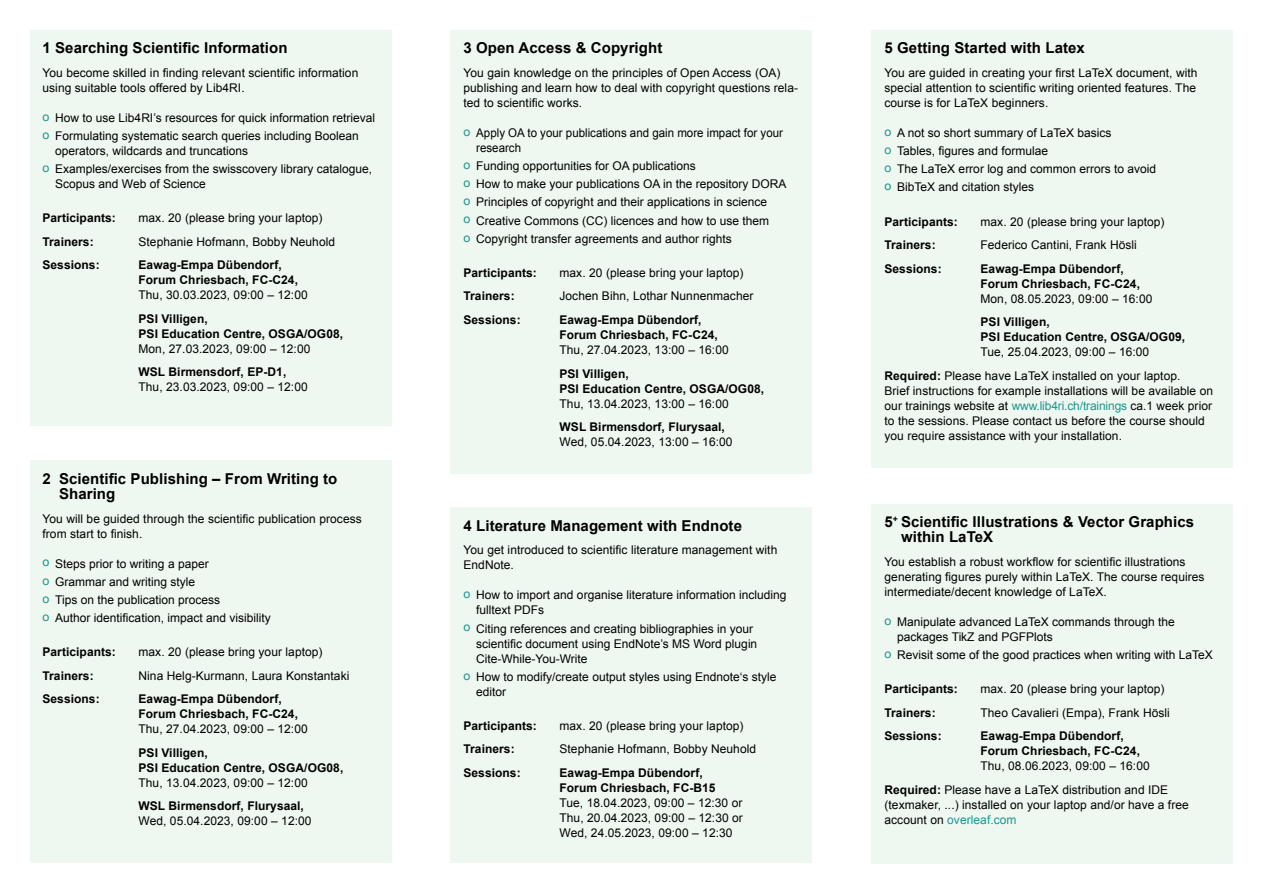
<style>
.page{position:relative;width:1263px;height:893px;background:#fff}
.page>*{position:absolute;margin:0;border:0;box-sizing:border-box;transform-origin:0 0}
.t1{font:700 15px/15px "Arial";letter-spacing:.005em;color:#000}
.t2{font:12px/15px "Arial";letter-spacing:.005em;color:#000}
.t3{font:700 12px/15px "Arial";letter-spacing:.005em;color:#000}
.t4{font:12px/15px "Arial";letter-spacing:.005em;color:#000;scale:.96 1}
.s1{color:#1e958f}
.s2{font-weight:700}
</style>
<div class="page">
<div style="left:30px;top:30px;width:361px;height:396px;background:#eef8f0"></div>
<div style="left:30px;top:460px;width:361px;height:403px;background:#eef8f0"></div>
<div style="left:451px;top:30px;width:361px;height:443px;background:#eef8f0"></div>
<div style="left:451px;top:507px;width:361px;height:356px;background:#eef8f0"></div>
<div style="left:872px;top:30px;width:361px;height:437px;background:#eef8f0"></div>
<div style="left:872px;top:504px;width:361px;height:359px;background:#eef8f0"></div>
<p class="t1" style="left:43px;top:41px;width:246px">1 Searching Scientific Information</p>
<p class="t2" style="left:43px;top:65px;width:317px">You become skilled in finding relevant scientific information using suitable tools offered by Lib4RI.</p>
<p class="t2" style="left:43px;top:109px;width:334px;line-height:18.1px"><span class="s1">o</span> How to use Lib4RI’s resources for quick information retrieval <span class="s1">o</span> Formulating systematic search queries including Boolean</p>
<p class="t2" style="left:43px;top:142px;width:331px;line-height:18.1px;text-indent:13px">operators, wildcards and truncations<br><span class="s1">o</span> Examples/exercises from the swisscovery library catalogue,</p>
<p class="t2" style="left:55px;top:177px;width:152px">Scopus and Web of Science</p>
<p class="t3" style="left:43px;top:211px;width:75px">Participants:</p>
<p class="t2" style="left:139px;top:211px;width:186px">max. 20 (please bring your laptop)</p>
<p class="t3" style="left:43px;top:235px;width:53px">Trainers:</p>
<p class="t2" style="left:139px;top:234px;width:198px">Stephanie Hofmann, Bobby Neuhold</p>
<p class="t3" style="left:43px;top:258px;width:59px">Sessions:</p>
<p class="t3" style="left:139px;top:258px;width:161px">Eawag-Empa Dübendorf,<br>Forum Chriesbach, FC-C24,</p>
<p class="t2" style="left:139px;top:288px;width:171px">Thu, 30.03.2023, 09:00 – 12:00</p>
<p class="t3" style="left:139px;top:312px;width:206px">PSI Villigen,<br>PSI Education Centre, OSGA/OG08,</p>
<p class="t2" style="left:139px;top:341px;width:173px">Mon, 27.03.2023, 09:00 – 12:00</p>
<p class="t3" style="left:139px;top:365px;width:149px">WSL Birmensdorf, EP-D1,</p>
<p class="t2" style="left:139px;top:380px;width:171px">Thu, 23.03.2023, 09:00 – 12:00</p>
<p class="t1" style="left:59px;top:472px;width:280px;text-indent:-17px">2 Scientific Publishing – From Writing to<br>Sharing</p>
<p class="t2" style="left:43px;top:511px;width:321px">You will be guided through the scientific publication process from start to finish.</p>
<p class="t2" style="left:43px;top:554px;width:230px;line-height:18.1px"><span class="s1">o</span> Steps prior to writing a paper<br><span class="s1">o</span> Grammar and writing style<br><span class="s1">o</span> Tips on the publication process<br><span class="s1">o</span> Author identification, impact and visibility</p>
<p class="t3" style="left:43px;top:645px;width:75px">Participants:</p>
<p class="t2" style="left:139px;top:645px;width:186px">max. 20 (please bring your laptop)</p>
<p class="t3" style="left:43px;top:669px;width:53px">Trainers:</p>
<p class="t2" style="left:139px;top:668px;width:212px">Nina Helg-Kurmann, Laura Konstantaki</p>
<p class="t3" style="left:43px;top:692px;width:59px">Sessions:</p>
<p class="t3" style="left:139px;top:692px;width:161px">Eawag-Empa Dübendorf,<br>Forum Chriesbach, FC-C24,</p>
<p class="t2" style="left:139px;top:722px;width:171px">Thu, 27.04.2023, 09:00 – 12:00</p>
<p class="t3" style="left:139px;top:746px;width:206px">PSI Villigen,<br>PSI Education Centre, OSGA/OG08,</p>
<p class="t2" style="left:139px;top:775px;width:171px">Thu, 13.04.2023, 09:00 – 12:00</p>
<p class="t3" style="left:139px;top:799px;width:167px">WSL Birmensdorf, Flurysaal,</p>
<p class="t2" style="left:139px;top:814px;width:174px">Wed, 05.04.2023, 09:00 – 12:00</p>
<p class="t1" style="left:463px;top:41px;width:200px">3 Open Access &amp; Copyright</p>
<p class="t2" style="left:463px;top:65px;width:336px">You gain knowledge on the principles of Open Access (OA) publishing and learn how to deal with copyright questions rela&shy;ted to scientific works.</p>
<p class="t4" style="left:476px;top:125px;width:321px;text-indent:-13px"><span class="s1">o</span> Apply OA to your publications and gain more impact for your research</p>
<p class="t2" style="left:463px;top:157px;width:324px;line-height:18.1px"><span class="s1">o</span> Funding opportunities for OA publications<br><span class="s1">o</span> How to make your publications OA in the repository DORA <span class="s1">o</span> Principles of copyright and their applications in science<br><span class="s1">o</span> Creative Commons (CC) licences and how to use them<br><span class="s1">o</span> Copyright transfer agreements and author rights</p>
<p class="t3" style="left:463px;top:266px;width:75px">Participants:</p>
<p class="t2" style="left:559px;top:265px;width:186px">max. 20 (please bring your laptop)</p>
<p class="t3" style="left:463px;top:289px;width:53px">Trainers:</p>
<p class="t2" style="left:559px;top:289px;width:195px">Jochen Bihn, Lothar Nunnenmacher</p>
<p class="t3" style="left:463px;top:313px;width:59px">Sessions:</p>
<p class="t3" style="left:559px;top:313px;width:160px">Eawag-Empa Dübendorf,<br>Forum Chriesbach, FC-C24,</p>
<p class="t2" style="left:559px;top:342px;width:171px">Thu, 27.04.2023, 13:00 – 16:00</p>
<p class="t3" style="left:559px;top:366px;width:206px">PSI Villigen,<br>PSI Education Centre, OSGA/OG08,</p>
<p class="t2" style="left:559px;top:396px;width:171px">Thu, 13.04.2023, 13:00 – 16:00</p>
<p class="t3" style="left:559px;top:420px;width:167px">WSL Birmensdorf, Flurysaal,</p>
<p class="t2" style="left:559px;top:434px;width:174px">Wed, 05.04.2023, 13:00 – 16:00</p>
<p class="t1" style="left:463px;top:518px;width:280px">4 Literature Management with Endnote</p>
<p class="t2" style="left:463px;top:543px;width:315px">You get introduced to scientific literature management with<br>EndNote.</p>
<p class="t2" style="left:476px;top:588px;width:312px;text-indent:-13px"><span class="s1">o</span> How to import and organise literature information including fulltext PDFs</p>
<p class="t2" style="left:476px;top:621px;width:283px;text-indent:-13px"><span class="s1">o</span> Citing references and creating bibliographies in your scientific document using EndNote’s MS Word plugin<br>Cite-While-You-Write</p>
<p class="t2" style="left:476px;top:669px;width:302px;text-indent:-13px"><span class="s1">o</span> How to modify/create output styles using Endnote‘s style editor</p>
<p class="t3" style="left:463px;top:719px;width:75px">Participants:</p>
<p class="t2" style="left:559px;top:718px;width:186px">max. 20 (please bring your laptop)</p>
<p class="t3" style="left:463px;top:742px;width:53px">Trainers:</p>
<p class="t2" style="left:559px;top:742px;width:198px">Stephanie Hofmann, Bobby Neuhold</p>
<p class="t3" style="left:463px;top:766px;width:59px">Sessions:</p>
<p class="t3" style="left:559px;top:766px;width:158px">Eawag-Empa Dübendorf,<br>Forum Chriesbach, FC-B15</p>
<p class="t2" style="left:559px;top:795px;width:185px;text-align:justify">Tue, 18.04.2023, 09:00 – 12:30 or Thu, 20.04.2023, 09:00 – 12:30 or Wed, 24.05.2023, 09:00 – 12:30</p>
<p class="t1" style="left:884px;top:41px;width:202px">5 Getting Started with Latex</p>
<p class="t2" style="left:884px;top:65px;width:315px">You are guided in creating your first LaTeX document, with special attention to scientific writing oriented features. The course is for LaTeX beginners.</p>
<p class="t2" style="left:884px;top:124px;width:273px;line-height:18.1px"><span class="s1">o</span> A not so short summary of LaTeX basics<br><span class="s1">o</span> Tables, figures and formulae<br><span class="s1">o</span> The LaTeX error log and common errors to avoid <span class="s1">o</span> BibTeX and citation styles</p>
<p class="t3" style="left:884px;top:214px;width:75px">Participants:</p>
<p class="t2" style="left:980px;top:214px;width:186px">max. 20 (please bring your laptop)</p>
<p class="t3" style="left:884px;top:238px;width:53px">Trainers:</p>
<p class="t2" style="left:980px;top:237px;width:158px">Federico Cantini, Frank Hösli</p>
<p class="t3" style="left:884px;top:261px;width:59px">Sessions:</p>
<p class="t3" style="left:980px;top:261px;width:161px">Eawag-Empa Dübendorf,<br>Forum Chriesbach, FC-C24,</p>
<p class="t2" style="left:980px;top:291px;width:173px">Mon, 08.05.2023, 09:00 – 16:00</p>
<p class="t3" style="left:980px;top:315px;width:206px">PSI Villigen,<br>PSI Education Centre, OSGA/OG09,</p>
<p class="t2" style="left:884px;top:340px;width:297px;line-height:23.5px;text-indent:96px">Tue, 25.04.2023, 09:00 – 16:00<br><span class="s2">Required:</span> Please have LaTeX installed on your laptop.</p>
<p class="t2" style="left:884px;top:383px;width:330px">Brief instructions for example installations will be available on our trainings website at <span class="s1">www.lib4ri.ch/trainings</span> ca.1 week prior to the sessions. Please contact us before the course should you require assistance with your installation.</p>
<p class="t1" style="left:901px;top:515px;width:295px;text-indent:-16px">5<sup>+</sup> Scientific Illustrations &amp; Vector Graphics within LaTeX</p>
<p class="t2" style="left:884px;top:554px;width:322px">You establish a robust workflow for scientific illustrations generating figures purely within LaTeX. The course requires intermediate/decent knowledge of LaTeX.</p>
<p class="t2" style="left:897px;top:614px;width:279px;text-indent:-13px"><span class="s1">o</span> Manipulate advanced LaTeX commands through the packages TikZ and PGFPlots</p>
<p class="t2" style="left:884px;top:647px;width:330px"><span class="s1">o</span> Revisit some of the good practices when writing with LaTeX</p>
<p class="t3" style="left:884px;top:682px;width:75px">Participants:</p>
<p class="t2" style="left:980px;top:682px;width:186px">max. 20 (please bring your laptop)</p>
<p class="t3" style="left:884px;top:705px;width:53px">Trainers:</p>
<p class="t2" style="left:980px;top:705px;width:191px">Theo Cavalieri (Empa), Frank Hösli</p>
<p class="t3" style="left:884px;top:729px;width:59px">Sessions:</p>
<p class="t3" style="left:980px;top:729px;width:161px">Eawag-Empa Dübendorf,<br>Forum Chriesbach, FC-C24,</p>
<p class="t2" style="left:884px;top:754px;width:285px;line-height:23.5px;text-indent:96px">Thu, 08.06.2023, 09:00 – 16:00<br><span class="s2">Required:</span> Please have a LaTeX distribution and IDE</p>
<p class="t2" style="left:884px;top:797px;width:306px">(texmaker, ...) installed on your laptop and/or have a free account on <span class="s1">overleaf.com</span></p>
</div>
